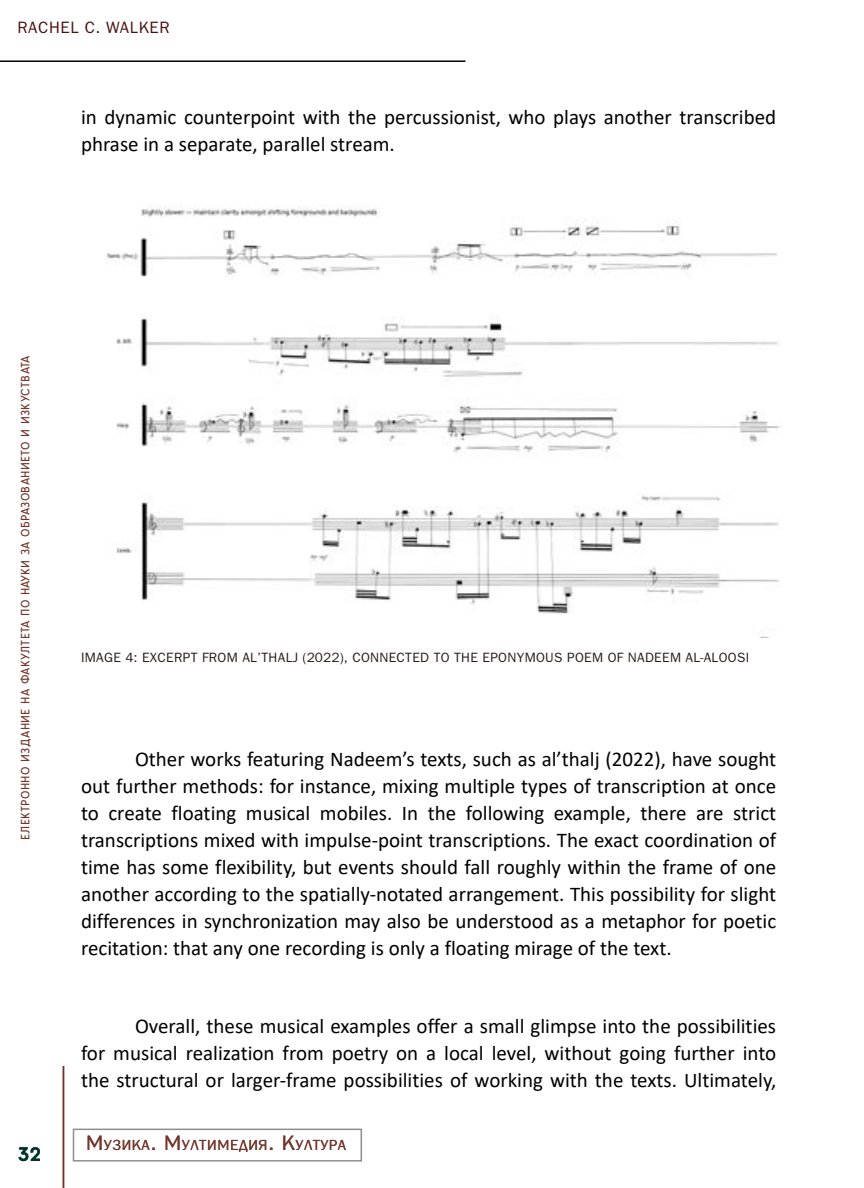
<style>
.page{position:relative;width:864px;height:1188px;background:#fff}
.page>*{position:absolute;margin:0;border:0;box-sizing:border-box;transform-origin:0 0}
.t1{font:21px/27px "Calibri";color:#000;text-align:justify}
.t2{font:600 19.5px "Bergen Text";color:#01352b}
.t3{font:16.5px "Bloknot C";letter-spacing:.04em;color:#4d1213}
.t4{font:14.7px "Bloknot C";letter-spacing:.035em;color:#74362b}
.t5{font:13.5px "Bloknot C";letter-spacing:.025em;color:#271c19}
.t6{font:12px "Bergen Text";letter-spacing:.025em;color:#74362b}
.s1{font-size:21px}
</style>
<div class="page">
<hr style="left:0;top:60px;width:465px;height:2px;background:#000">
<hr style="left:63px;top:1066px;width:1px;height:122px;background:#74362b">
<img style="left:106px;top:207px;width:674px;height:431px">
<p class="t3" style="left:17px;top:18px;width:154px">RACHEL C. WALKER</p>
<p class="t1" style="left:81px;top:103px;width:697px">in dynamic counterpoint with the percussionist, who plays another transcribed phrase in a separate, parallel stream.</p>
<p class="t6" style="left:17px;top:840px;width:486px;rotate:-90deg">ЕЛЕКТРОННО ИЗДАНИЕ НА ФАКУЛТЕТА ПО НАУКИ ЗА ОБРАЗОВАНИЕТО И ИЗКУСТВАТА</p>
<p class="t2" style="left:18px;top:1140px;width:25px">32</p>
<p class="t5" style="left:81px;top:650px;width:670px">IMAGE 4: EXCERPT FROM AL’THALJ (2022), CONNECTED TO THE EPONYMOUS POEM OF NADEEM AL-ALOOSI</p>
<p class="t1" style="left:81px;top:745px;width:697px;text-indent:54px">Other works featuring Nadeem’s texts, such as al’thalj (2022), have sought out further methods: for instance, mixing multiple types of transcription at once to create floating musical mobiles. In the following example, there are strict transcriptions mixed with impulse-point transcriptions. The exact coordination of time has some flexibility, but events should fall roughly within the frame of one another according to the spatially-notated arrangement. This possibility for slight differences in synchronization may also be understood as a metaphor for poetic recitation: that any one recording is only a floating mirage of the text.</p>
<p class="t1" style="left:81px;top:1012px;width:697px;text-indent:54px">Overall, these musical examples offer a small glimpse into the possibilities for musical realization from poetry on a local level, without going further into the structural or larger-frame possibilities of working with the texts. Ultimately,</p>
<p class="t4" style="left:86px;top:1137px;width:262px"><span class="s1">М</span>узика<span class="s1">. М</span>ултим едия<span class="s1">. К</span>ултура</p>
</div>
